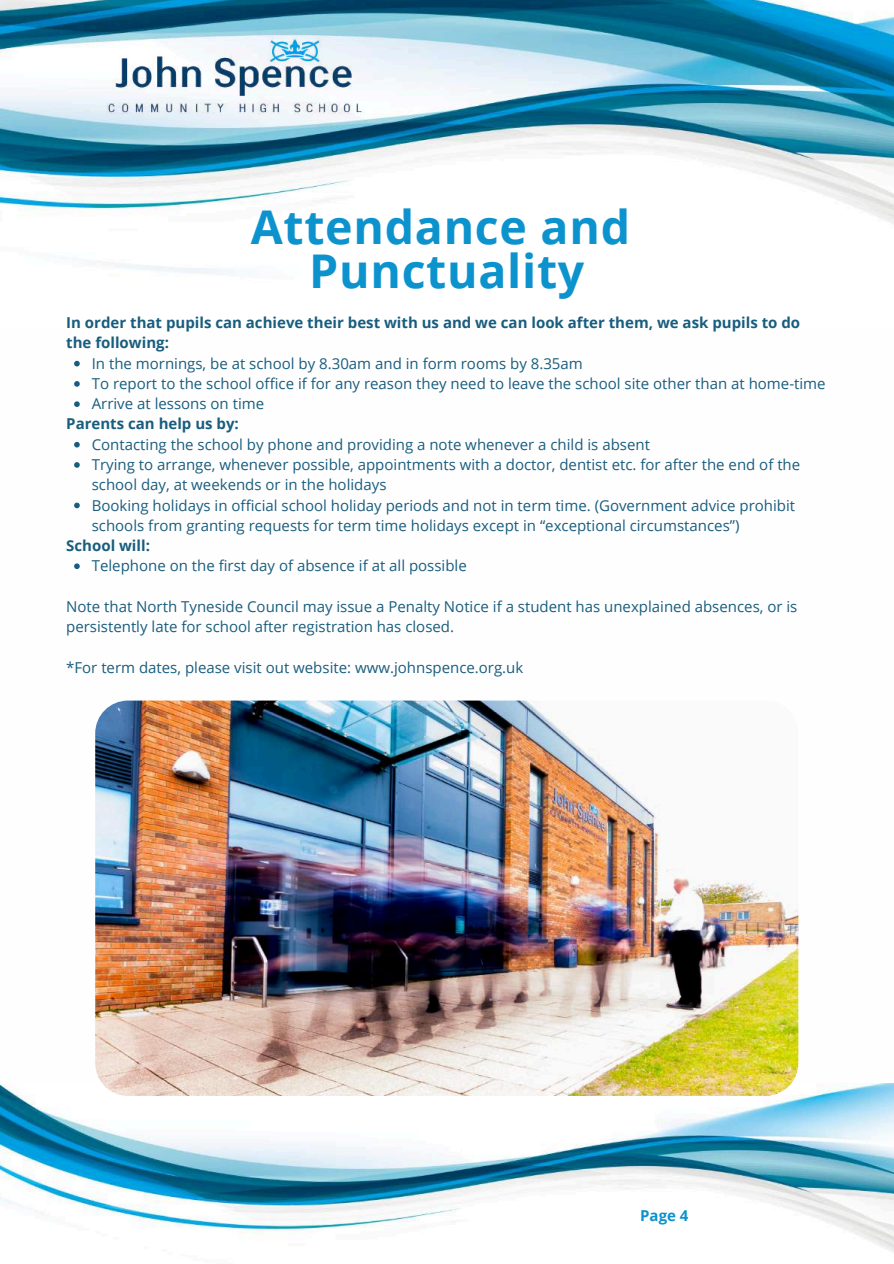
<style>
.page{position:relative;width:894px;height:1264px;background:#fff}
.page>*{position:absolute;margin:0;border:0;box-sizing:border-box;transform-origin:0 0}
.t1{font:700 46.5px/43.8px "Open Sans";letter-spacing:.015em;color:#0c93ce;text-align:center}
.t2{font:15px/20.2px "Open Sans";color:#195d7e}
.t3{font:700 15px/20.2px "Open Sans";color:#195d7e}
.t4{font:700 15px "Open Sans";color:#0c93ce}
</style>
<div class="page">
<img style="left:0;top:1083px;width:893px;height:169px">
<img style="left:0;top:0;width:893px;height:274px">
<img style="left:94px;top:24px;width:280px;height:103px">
<img style="left:95px;top:700px;width:703px;height:395px;border-radius:33px">
<svg style="left:74px;top:361px;width:6px;height:5px"></svg>
<svg style="left:74px;top:381px;width:6px;height:6px"></svg>
<svg style="left:74px;top:401px;width:6px;height:6px"></svg>
<svg style="left:74px;top:442px;width:6px;height:5px"></svg>
<svg style="left:74px;top:462px;width:6px;height:6px"></svg>
<svg style="left:74px;top:502px;width:6px;height:6px"></svg>
<svg style="left:74px;top:563px;width:6px;height:6px"></svg>
<h1 class="t1" style="left:250px;top:204px;width:381px">Attendance and<br>Punctuality</h1>
<p class="t3" style="left:66px;top:312px;width:735px">In order that pupils can achieve their best with us and we can look after them, we ask pupils to do the following:</p>
<p class="t2" style="left:92px;top:353px;width:735px">In the mornings, be at school by 8.30am and in form rooms by 8.35am<br>To report to the school office if for any reason they need to leave the school site other than at home-time<br>Arrive at lessons on time</p>
<p class="t3" style="left:66px;top:413px;width:174px">Parents can help us by:</p>
<p class="t2" style="left:92px;top:434px;width:709px">Contacting the school by phone and providing a note whenever a child is absent<br>Trying to arrange, whenever possible, appointments with a doctor, dentist etc. for after the end of the school day, at weekends or in the holidays<br>Booking holidays in official school holiday periods and not in term time. (Government advice prohibit schools from granting requests for term time holidays except in “exceptional circumstances”)</p>
<p class="t3" style="left:66px;top:535px;width:85px">School will:</p>
<p class="t2" style="left:92px;top:555px;width:376px">Telephone on the first day of absence if at all possible</p>
<p class="t2" style="left:66px;top:596px;width:732px">Note that North Tyneside Council may issue a Penalty Notice if a student has unexplained absences, or is persistently late for school after registration has closed.</p>
<p class="t2" style="left:66px;top:656px;width:458px">*For term dates, please visit out website: www.johnspence.org.uk</p>
<p class="t4" style="left:640px;top:1204px;width:50px">Page 4</p>
</div>
